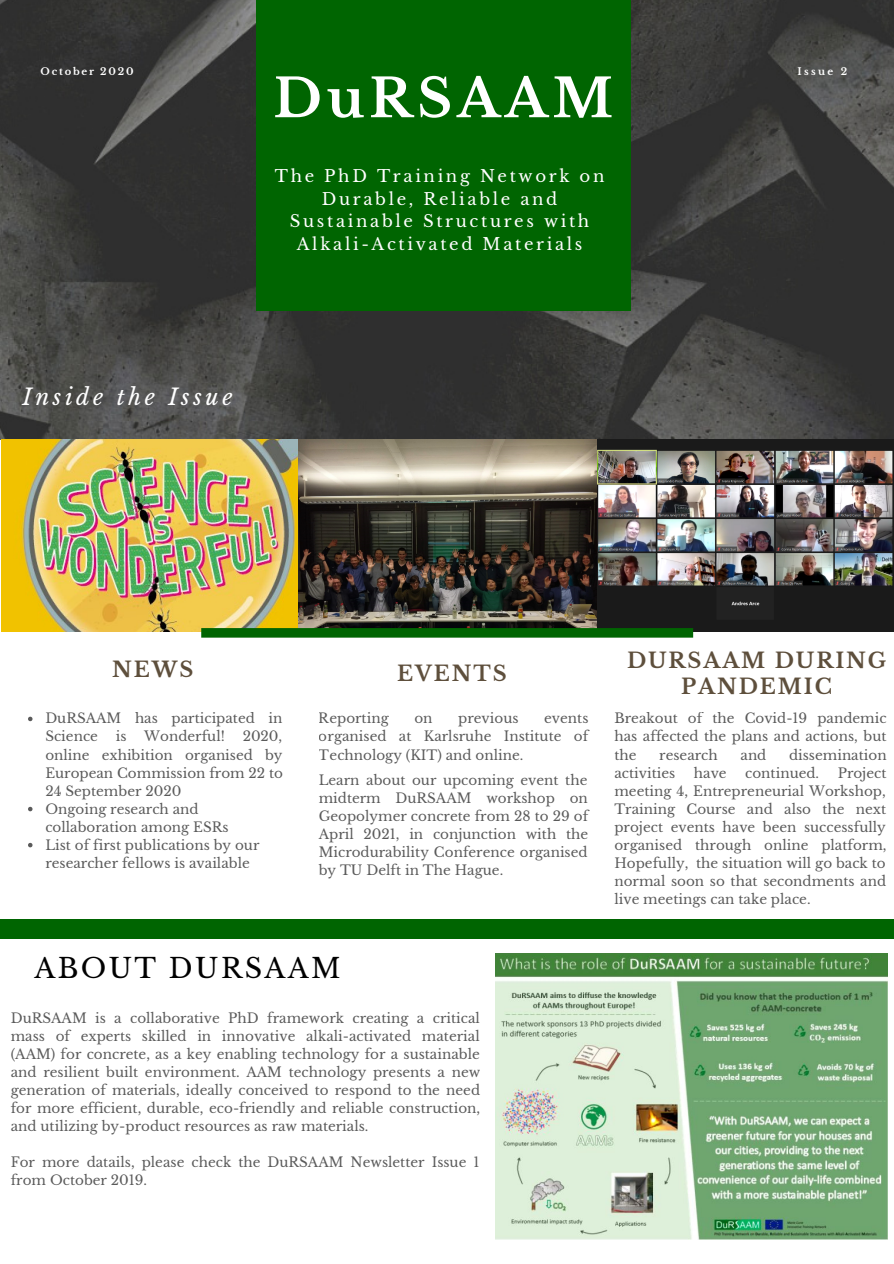
<style>
.page{position:relative;width:894px;height:1264px;background:#fff}
.page>*{position:absolute;margin:0;border:0;box-sizing:border-box;transform-origin:0 0}
.t1{font:700 52.95px "Libre Baskerville";letter-spacing:.09em;color:#fff}
.t2{font:27px "Libre Baskerville";letter-spacing:.09em;color:#000}
.t3{font:italic 22.35px "Libre Baskerville";letter-spacing:.16em;color:#fff}
.t4{font:700 21px/26px "Libre Baskerville";letter-spacing:.09em;color:#5e4f3c;text-align:center}
.t5{font:16.5px/22.5px "Libre Baskerville";letter-spacing:.16em;color:#fff;text-align:center}
.t6{font:13.5px/18px "Libre Baskerville";color:#000;text-align:justify}
.t7{font:700 9.9px "Libre Baskerville";letter-spacing:.18em;color:#fff}
</style>
<div class="page">
<img style="left:0;top:0;width:893px;height:631px">
<div style="left:256px;top:0;width:374px;height:311px;background:#006501"></div>
<svg style="left:28px;top:716px;width:4px;height:5px"></svg>
<svg style="left:28px;top:806px;width:4px;height:5px"></svg>
<svg style="left:28px;top:842px;width:4px;height:5px"></svg>
<img style="left:495px;top:953px;width:391px;height:286px">
<div style="left:0;top:919px;width:893px;height:19px;background:#006501"></div>
<div style="left:201px;top:628px;width:492px;height:9px;background:#006501"></div>
<p class="t7" style="left:41px;top:66px;width:94px">October 2020</p>
<h1 class="t1" style="left:273px;top:66px;width:341px">DuRSAAM</h1>
<p class="t5" style="left:275px;top:165px;width:331px">The PhD Training Network on<br>Durable, Reliable and<br>Sustainable Structures with<br>Alkali-Activated Materials</p>
<h3 class="t3" style="left:22px;top:384px;width:211px">Inside the Issue</h3>
<p class="t7" style="left:797px;top:66px;width:51px">Issue 2</p>
<h3 class="t4" style="left:112px;top:656px;width:83px">NEWS</h3>
<p class="t6" style="left:45px;top:709px;width:238px">DuRSAAM has participated in<br>Science</p>
<p class="t6" style="left:116px;top:727px;width:12px">is</p>
<p class="t6" style="left:144px;top:727px;width:82px">Wonderful!</p>
<p class="t6" style="left:45px;top:727px;width:239px;text-align:left;text-indent:197px">2020, online exhibition organised by<br>European Commission from 22 to<br>24 September 2020<br>Ongoing research and collaboration among ESRs<br>List of first publications by our researcher fellows is available</p>
<h3 class="t4" style="left:397px;top:661px;width:111px">EVENTS</h3>
<p class="t6" style="left:318px;top:709px;width:71px">Reporting</p>
<p class="t6" style="left:414px;top:709px;width:20px">on</p>
<p class="t6" style="left:458px;top:709px;width:62px">previous</p>
<p class="t6" style="left:318px;top:709px;width:271px;text-indent:225px">events organised at Karlsruhe Institute of Technology (KIT) and online.</p>
<p class="t6" style="left:318px;top:771px;width:271px">Learn about our upcoming event the midterm DuRSAAM workshop on Geopolymer concrete from 28 to 29 of April 2021, in conjunction with the Microdurability Conference organised by TU Delft in The Hague.</p>
<h2 class="t2" style="left:34px;top:952px;width:308px">ABOUT DURSAAM</h2>
<p class="t6" style="left:11px;top:1009px;width:471px">DuRSAAM is a collaborative PhD framework creating a critical mass of experts skilled in innovative alkali-activated material (AAM) for concrete, as a key enabling technology for a sustainable and resilient built environment. AAM technology presents a new generation of materials, ideally conceived to respond to the need for more efficient, durable, eco-friendly and reliable construction, and utilizing by-product resources as raw materials.</p>
<p class="t6" style="left:11px;top:1153px;width:470px">For more datails, please check the DuRSAAM Newsletter Issue 1 from October 2019.</p>
<h3 class="t4" style="left:626px;top:648px;width:261px">DURSAAM DURING<br>PANDEMIC</h3>
<p class="t6" style="left:614px;top:709px;width:273px">Breakout of the Covid-19 pandemic has affected the plans and actions, but the</p>
<p class="t6" style="left:659px;top:745px;width:60px">research</p>
<p class="t6" style="left:740px;top:745px;width:27px">and</p>
<p class="t6" style="left:788px;top:745px;width:99px">dissemination</p>
<p class="t6" style="left:614px;top:763px;width:62px">activities</p>
<p class="t6" style="left:693px;top:763px;width:34px">have</p>
<p class="t6" style="left:745px;top:763px;width:75px">continued.</p>
<p class="t6" style="left:614px;top:763px;width:273px;text-indent:223px">Project meeting 4, Entrepreneurial Workshop, Training Course and also the next project events have been successfully organised through online platform, Hopefully, the situation will go back to normal soon so that secondments and live meetings can take place.</p>
</div>
